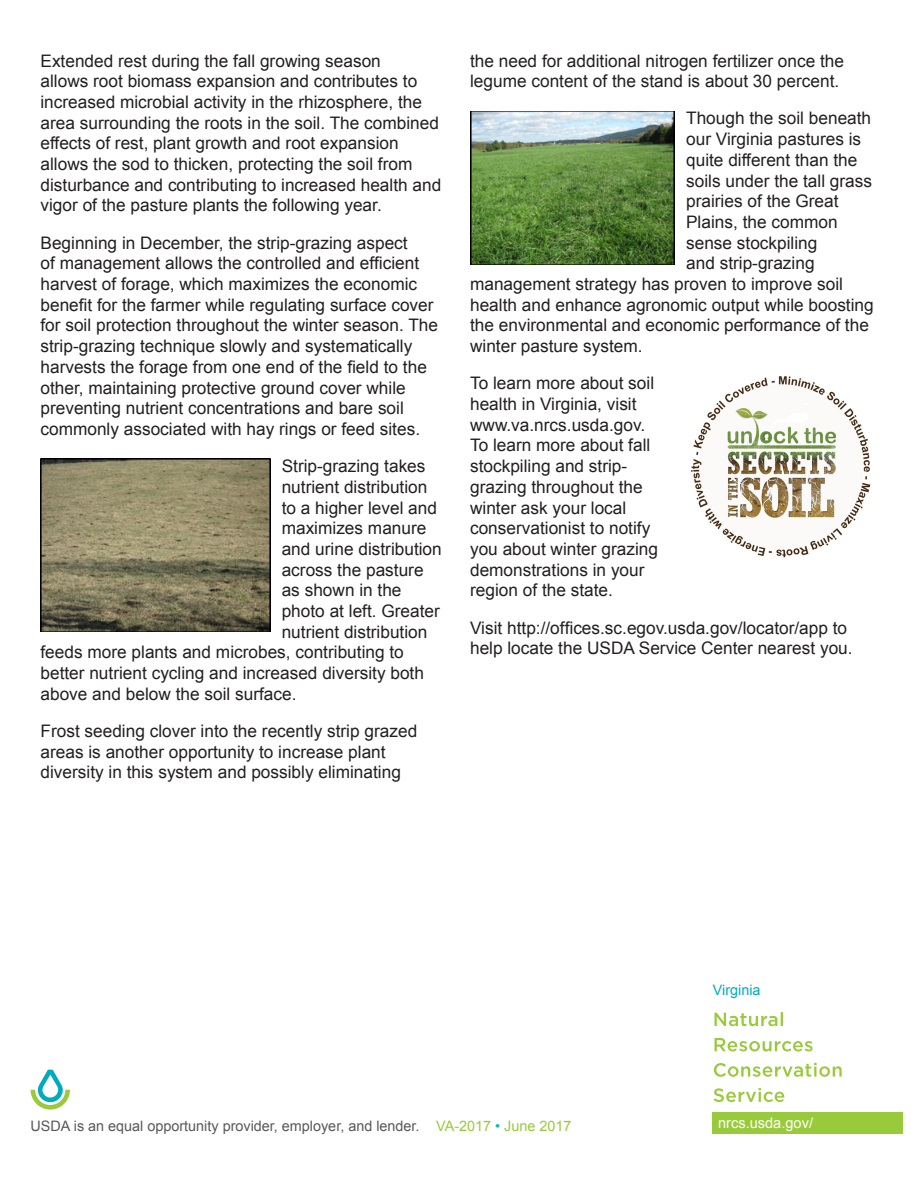
<style>
.page{position:relative;width:918px;height:1188px;background:#fff}
.page>*{position:absolute;margin:0;border:0;box-sizing:border-box;transform-origin:0 0}
.Body_Text{font:17.25px/20.7px "Arial";color:#231f20}
.t1{font:14.55px "Arial";color:#fff}
.t2{font:14.4px "Arial";color:#57585a}
.t3{font:14.4px "Arial";color:#99ca3b}
.t4{font:14.4px "Arial";color:#00abc0}
.s1{color:#00b7ca}
</style>
<div class="page">
<div style="left:713px;top:1112px;width:190px;height:22px;background:#99ca3b"></div>
<svg style="left:714px;top:1088px;width:70px;height:14px"></svg>
<svg style="left:714px;top:1063px;width:128px;height:14px"></svg>
<svg style="left:715px;top:1038px;width:98px;height:14px"></svg>
<svg style="left:715px;top:1012px;width:68px;height:14px"></svg>
<svg style="left:31px;top:1070px;width:39px;height:40px"></svg>
<img style="left:40px;top:459px;width:231px;height:173px">
<img style="left:470px;top:111px;width:205px;height:153px">
<img style="left:691px;top:376px;width:180px;height:182px">
<p class="Body_Text" style="left:40px;top:50px;width:402px">Extended rest during the fall growing season<br>allows root biomass expansion and contributes to increased microbial activity in the rhizosphere, the area surrounding the roots in the soil. The combined effects of rest, plant growth and root expansion allows the sod to thicken, protecting the soil from disturbance and contributing to increased health and vigor of the pasture plants the following year.</p>
<p class="Body_Text" style="left:40px;top:232px;width:399px">Beginning in December, the strip-grazing aspect<br>of management allows the controlled and efficient harvest of forage, which maximizes the economic benefit for the farmer while regulating surface cover for soil protection throughout the winter season. The strip-grazing technique slowly and systematically harvests the forage from one end of the field to the other, maintaining protective ground cover while preventing nutrient concentrations and bare soil commonly associated with hay rings or feed sites.</p>
<p class="Body_Text" style="left:282px;top:456px;width:145px">Strip-grazing takes</p>
<p class="Body_Text" style="left:282px;top:477px;width:147px">nutrient distribution</p>
<p class="Body_Text" style="left:282px;top:497px;width:157px">to a higher level and</p>
<p class="Body_Text" style="left:282px;top:518px;width:146px">maximizes manure</p>
<p class="Body_Text" style="left:282px;top:539px;width:162px">and urine distribution</p>
<p class="Body_Text" style="left:282px;top:559px;width:143px">across the pasture</p>
<p class="Body_Text" style="left:282px;top:580px;width:121px">as shown in the</p>
<p class="Body_Text" style="left:282px;top:601px;width:160px">photo at left. Greater</p>
<p class="Body_Text" style="left:282px;top:622px;width:147px">nutrient distribution</p>
<p class="Body_Text" style="left:40px;top:642px;width:365px">feeds more plants and microbes, contributing to</p>
<p class="Body_Text" style="left:40px;top:663px;width:385px">better nutrient cycling and increased diversity both</p>
<p class="Body_Text" style="left:40px;top:684px;width:258px">above and below the soil surface.</p>
<p class="Body_Text" style="left:40px;top:721px;width:378px">Frost seeding clover into the recently strip grazed areas is another opportunity to increase plant diversity in this system and possibly eliminating</p>
<p class="Body_Text" style="left:470px;top:50px;width:375px">the need for additional nitrogen fertilizer once the legume content of the stand is about 30 percent.</p>
<p class="Body_Text" style="left:686px;top:108px;width:187px">Though the soil beneath</p>
<p class="Body_Text" style="left:686px;top:129px;width:177px">our Virginia pastures is</p>
<p class="Body_Text" style="left:686px;top:150px;width:173px">quite different than the</p>
<p class="Body_Text" style="left:686px;top:170px;width:187px">soils under the tall grass</p>
<p class="Body_Text" style="left:686px;top:191px;width:154px">prairies of the Great</p>
<p class="Body_Text" style="left:686px;top:212px;width:153px">Plains, the common</p>
<p class="Body_Text" style="left:686px;top:232px;width:133px">sense stockpiling</p>
<p class="Body_Text" style="left:686px;top:253px;width:130px">and strip-grazing</p>
<p class="Body_Text" style="left:470px;top:274px;width:374px">management strategy has proven to improve soil</p>
<p class="Body_Text" style="left:470px;top:295px;width:405px">health and enhance agronomic output while boosting</p>
<p class="Body_Text" style="left:470px;top:315px;width:400px">the environmental and economic performance of the</p>
<p class="Body_Text" style="left:470px;top:336px;width:174px">winter pasture system.</p>
<p class="Body_Text" style="left:470px;top:373px;width:189px">To learn more about soil health in Virginia, visit www.va.nrcs.usda.gov.<br>To learn more about fall stockpiling and strip&shy;grazing throughout the winter ask your local conservationist to notify you about winter grazing demonstrations in your region of the state.</p>
<p class="Body_Text" style="left:470px;top:617px;width:384px">Visit http://offices.sc.egov.usda.gov/locator/app to help locate the USDA Service Center nearest you.</p>
<p class="t4" style="left:713px;top:981px;width:49px">Virginia</p>
<p class="t2" style="left:31px;top:1117px;width:390px">USDA is an equal opportunity provider, employer, and lender.</p>
<p class="t3" style="left:436px;top:1117px;width:137px">VA-2017 <span class="s1">•</span> June 2017</p>
<p class="t1" style="left:718px;top:1114px;width:96px">nrcs.usda.gov/</p>
</div>
